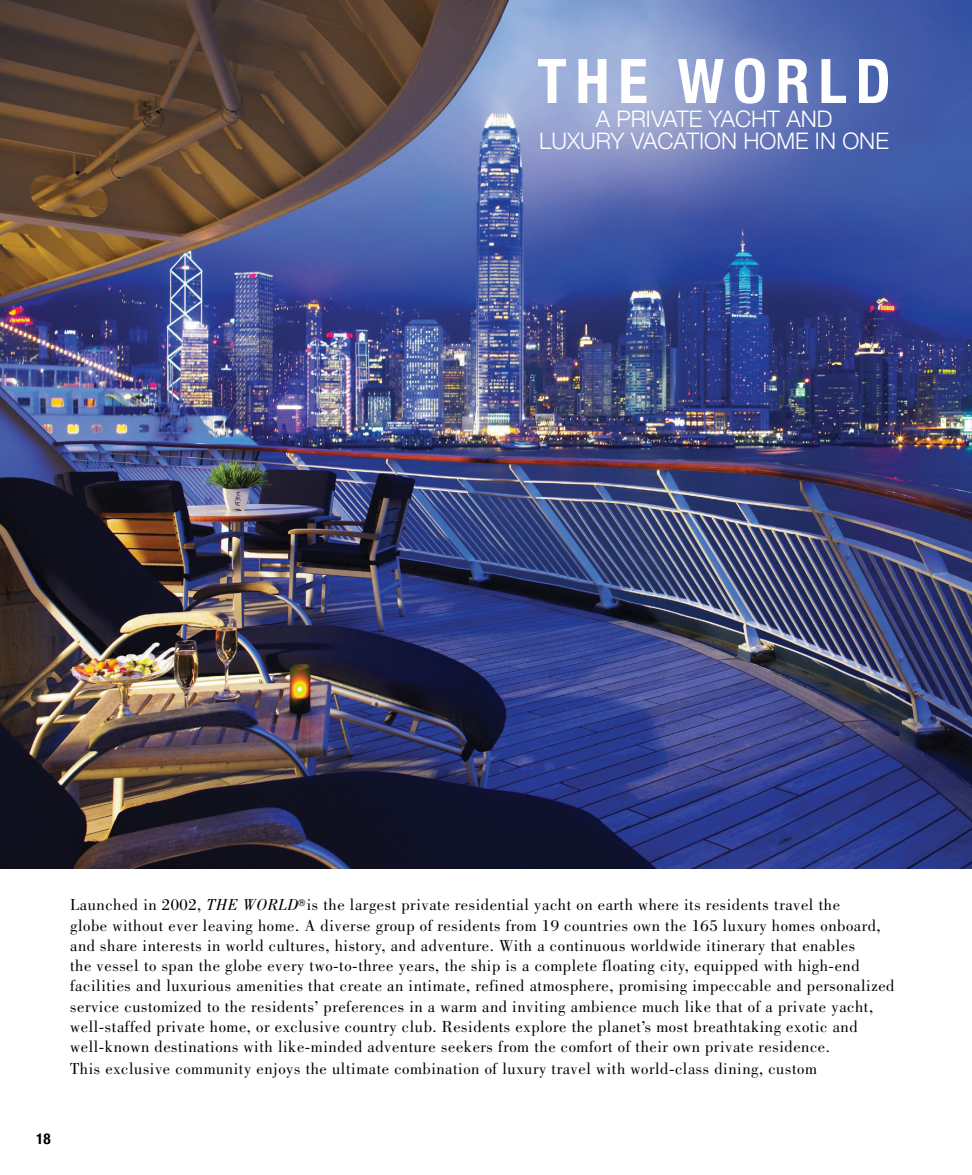
<style>
.page{position:relative;width:972px;height:1175px;background:#fff}
.page>*{position:absolute;margin:0;border:0;box-sizing:border-box;transform-origin:0 0}
.t1{font:700 condensed 61.5px "Helvetica Neue";letter-spacing:.14em;color:#fff}
.t2{font:300 22.8px "Helvetica Neue";color:#fff}
.t3{font:16.5px/20.2px "Bodoni";letter-spacing:.035em;color:#000}
.t4{font:700 condensed 15px "Helvetica Neue";color:#000}
.s1{font-style:italic}
</style>
<div class="page">
<img style="left:0;top:0;width:972px;height:868px">
<p class="t1" style="left:537px;top:30px;width:355px">THE WORLD</p>
<p class="t2" style="left:596px;top:101px;width:238px">A PRIVATE YACHT AND</p>
<p class="t2" style="left:539px;top:122px;width:351px">LUXURY VACATION HOME IN ONE</p>
<p class="t3" style="left:70px;top:894px;width:826px">Launched in 2002, <span class="s1">THE WORLD</span><sup>®</sup> is the largest private residential yacht on earth where its residents travel the<br>globe without ever leaving home. A diverse group of residents from 19 countries own the 165 luxury homes onboard, and share interests in world cultures, history, and adventure. With a continuous worldwide itinerary that enables<br>the vessel to span the globe every two-to-three years, the ship is a complete floating city, equipped with high-end facilities and luxurious amenities that create an intimate, refined atmosphere, promising impeccable and personalized service customized to the residents’ preferences in a warm and inviting ambience much like that of a private yacht, well-staffed private home, or exclusive country club. Residents explore the planet’s most breathtaking exotic and well-known destinations with like-minded adventure seekers from the comfort of their own private residence.</p>
<p class="t3" style="left:70px;top:1058px;width:748px">This exclusive community enjoys the ultimate combination of luxury travel with world-class dining, custom</p>
<p class="t4" style="left:36px;top:1126px;width:16px">18</p>
</div>
